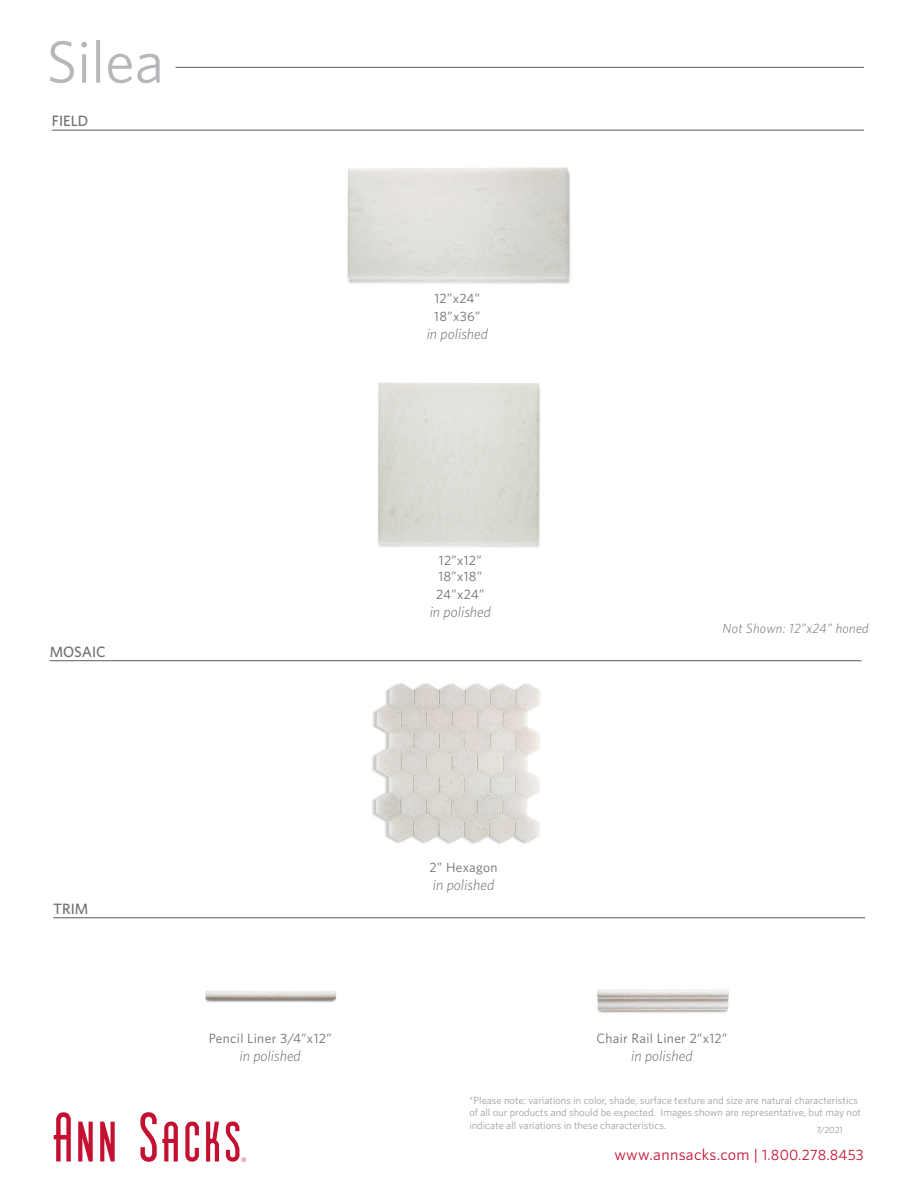
<style>
.page{position:relative;width:918px;height:1188px;background:#fff}
.page>*{position:absolute;margin:0;border:0;box-sizing:border-box;transform-origin:0 0}
.t1{font:60px "Whitney";color:#b6b7bb}
.t2{font:15.9px "Whitney";letter-spacing:.02em;color:#c3102f}
.t3{font:italic 300 15px "Whitney";color:#6c6d70}
.Body_Text{font:500 15px "Whitney";color:#6c6d70}
.t4{font:13.5px "Whitney";letter-spacing:.025em;color:#6c6d70}
.t5{font:italic 300 13.5px "Whitney";letter-spacing:.025em;color:#6c6d70}
.t6{font:10.5px/12.6px "Whitney";color:#a0a1a5}
.t7{font:300 9px "Whitney";color:#6c6d70}
.s1{font-size:15.6px}
.s2{font-size:15px}
</style>
<div class="page">
<hr style="left:176px;top:67px;width:688px;height:1px;background:#6c6d70">
<svg style="left:54px;top:1112px;width:17px;height:50px"></svg>
<svg style="left:140px;top:1112px;width:38px;height:50px"></svg>
<svg style="left:185px;top:1122px;width:14px;height:40px"></svg>
<svg style="left:78px;top:1122px;width:15px;height:40px"></svg>
<svg style="left:100px;top:1122px;width:15px;height:40px"></svg>
<svg style="left:206px;top:1122px;width:13px;height:40px"></svg>
<svg style="left:226px;top:1121px;width:20px;height:41px"></svg>
<hr style="left:52px;top:130px;width:812px;height:1px;background:#6c6d70">
<img style="left:378px;top:382px;width:162px;height:165px">
<img style="left:347px;top:167px;width:224px;height:117px">
<hr style="left:50px;top:660px;width:812px;height:1px;background:#6c6d70">
<img style="left:372px;top:683px;width:169px;height:161px">
<hr style="left:53px;top:917px;width:812px;height:1px;background:#6c6d70">
<img style="left:205px;top:991px;width:131px;height:12px">
<img style="left:597px;top:989px;width:132px;height:24px">
<h1 class="t1" style="left:46px;top:22px;width:119px">Silea</h1>
<p class="Body_Text" style="left:52px;top:111px;width:38px">FIELD</p>
<p class="Body_Text" style="left:50px;top:642px;width:58px">MOSAIC</p>
<p class="Body_Text" style="left:53px;top:899px;width:37px">TRIM</p>
<p class="t4" style="left:209px;top:1029px;width:124px">Pencil Liner 3/4”x12”</p>
<p class="t3" style="left:240px;top:1046px;width:63px">in polished</p>
<p class="t4" style="left:435px;top:289px;width:47px">12”x24”</p>
<p class="t4" style="left:434px;top:307px;width:48px">18”x36”</p>
<p class="t3" style="left:427px;top:324px;width:63px">in polished</p>
<p class="t4" style="left:439px;top:551px;width:44px">12”x12”</p>
<p class="t4" style="left:438px;top:567px;width:45px">18”x18”</p>
<p class="t4" style="left:436px;top:585px;width:50px">24”x24”</p>
<p class="t3" style="left:430px;top:602px;width:63px">in polished</p>
<p class="t4" style="left:429px;top:858px;width:70px">2” Hexagon</p>
<p class="t3" style="left:433px;top:875px;width:63px">in polished</p>
<p class="t5" style="left:723px;top:620px;width:148px">Not Shown: 12”x24” honed</p>
<p class="t4" style="left:596px;top:1029px;width:133px">Chair Rail Liner 2”x12”</p>
<p class="t3" style="left:631px;top:1046px;width:63px">in polished</p>
<p class="t6" style="left:469px;top:1093px;width:393px">*Please note: variations in color, shade, surface texture and size are natural characteristics of all our products and should be expected. Images shown are representative, but may not indicate all variations in these characteristics.</p>
<p class="t7" style="left:816px;top:1123px;width:28px">7/2021</p>
<h2 class="t2" style="left:614px;top:1144px;width:251px">www.annsacks.com <span class="s1">|</span> <span class="s2">1.800.278.8453</span></h2>
</div>
